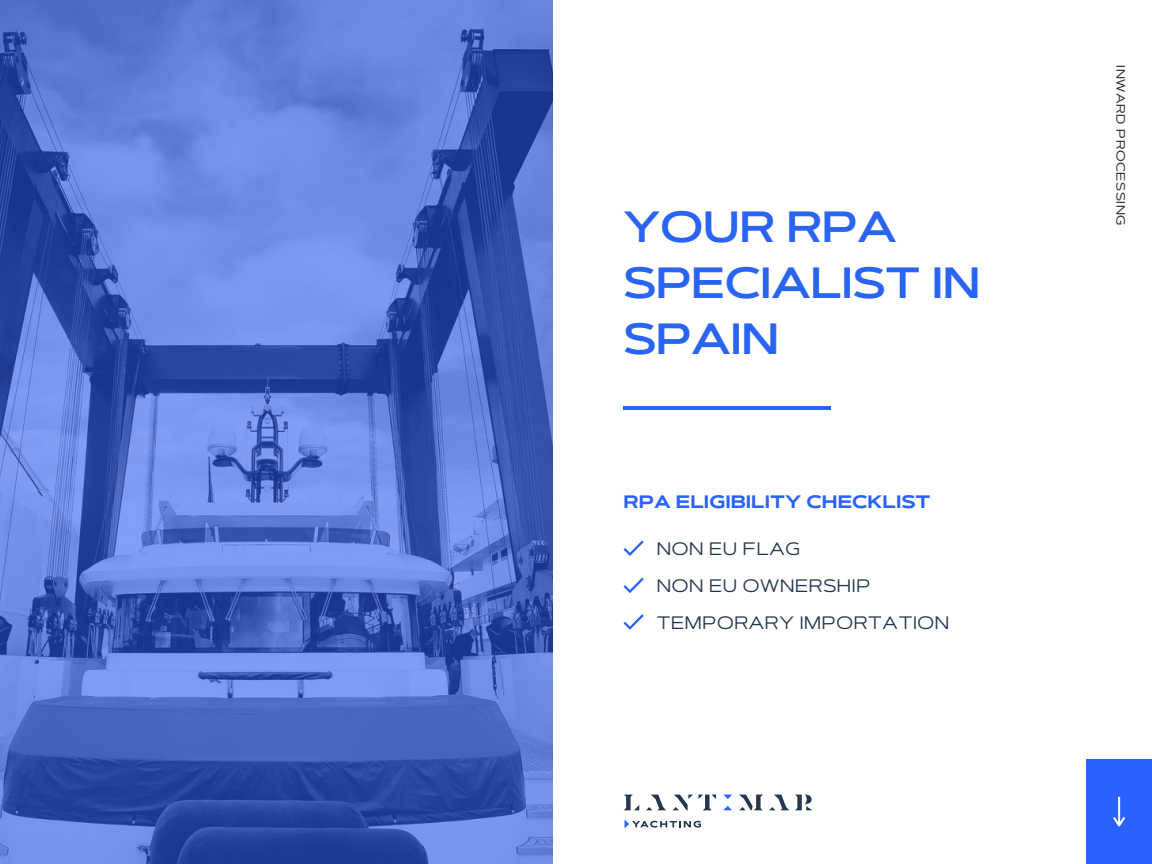
<style>
.page{position:relative;width:1152px;height:864px;background:#fff}
.page>*{position:absolute;margin:0;border:0;box-sizing:border-box;transform-origin:0 0}
.t1{font:600 43.65px/56.2px "Artegra Sans Extended";color:#2964f6}
.t2{font:18px "Artegra Sans Ex";color:#24374c}
.t3{font:700 18px "Artegra Sans Ex";color:#2962ff}
.t4{font:12.15px "Artegra Sans Extended Med Exp";letter-spacing:.05em;color:#2f3542}
</style>
<div class="page">
<svg style="left:0;top:0;width:552px;height:864px;background:#5170c5"></svg>
<svg style="left:624px;top:540px;width:20px;height:16px"></svg>
<svg style="left:624px;top:578px;width:20px;height:15px"></svg>
<svg style="left:624px;top:614px;width:20px;height:16px"></svg>
<div style="left:1086px;top:759px;width:66px;height:105px;background:#2962ff"></div>
<svg style="left:1113px;top:797px;width:12px;height:29px"></svg>
<hr style="left:624px;top:407px;width:207px;height:3px;background:#2964f6">
<svg style="left:723px;top:806px;width:9px;height:4px"></svg>
<svg style="left:724px;top:795px;width:8px;height:4px"></svg>
<svg style="left:624px;top:795px;width:15px;height:15px"></svg>
<svg style="left:646px;top:795px;width:20px;height:15px"></svg>
<svg style="left:769px;top:795px;width:20px;height:15px"></svg>
<svg style="left:673px;top:795px;width:43px;height:15px"></svg>
<svg style="left:739px;top:795px;width:24px;height:15px"></svg>
<svg style="left:795px;top:795px;width:17px;height:15px"></svg>
<svg style="left:625px;top:820px;width:76px;height:8px"></svg>
<p class="t1" style="left:624px;top:203px;width:358px">YOUR RPA<br>SPECIALIST IN<br>SPAIN</p>
<p class="t3" style="left:624px;top:490px;width:309px">RPA ELIGIBILITY CHECKLIST</p>
<p class="t2" style="left:656px;top:537px;width:145px">NON EU FLAG</p>
<p class="t2" style="left:656px;top:574px;width:216px">NON EU OWNERSHIP</p>
<p class="t2" style="left:656px;top:611px;width:295px">TEMPORARY IMPORTATION</p>
<p class="t4" style="left:1125px;top:65px;width:162px;rotate:90deg">INWARD PROCESSING</p>
</div>
